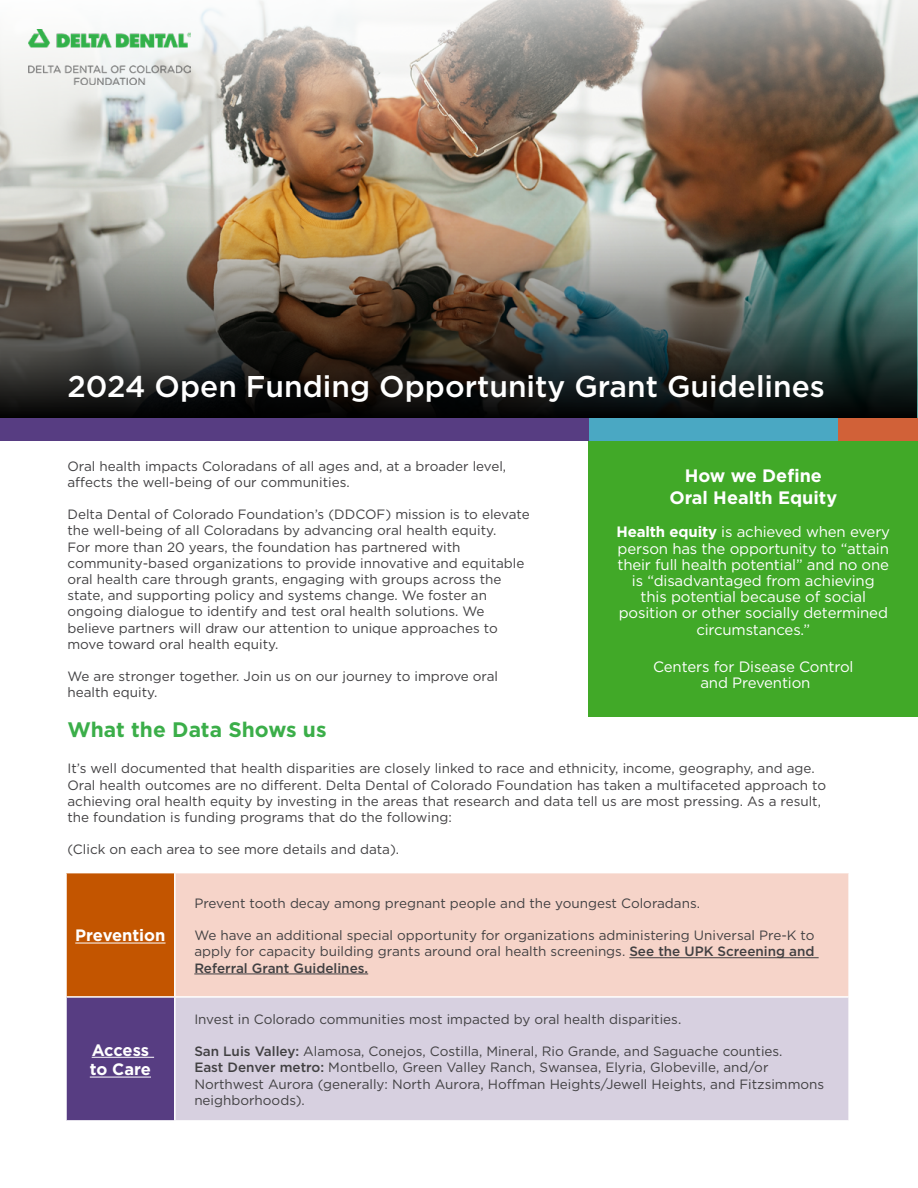
<style>
.page{position:relative;width:918px;height:1188px;background:#fff}
.page>*{position:absolute;margin:0;border:0;box-sizing:border-box;transform-origin:0 0}
.t1{font:500 30px "Gotham";color:#fff}
.t2{font:700 21px "Gotham";color:#3bae49}
.t3{font:700 18px/21.6px "Gotham";color:#fff;text-align:center}
.t4{font:700 16.5px/19.8px "Gotham";letter-spacing:-.005em;color:#fff}
.t5{font:15px/16.2px "Gotham";letter-spacing:-.01em;color:#fff;text-align:center}
.t6{font:13.5px/16.2px "Gotham";color:#414042}
.s1{font-weight:700}
.s2{font-weight:500}
</style>
<div class="page">
<img style="left:0;top:209px;width:918px;height:209px">
<img style="left:0;top:218px;width:917px;height:200px">
<div style="left:589px;top:441px;width:329px;height:276px;background:#41a928"></div>
<div style="left:589px;top:418px;width:249px;height:23px;background:#4aa8c3"></div>
<div style="left:838px;top:418px;width:80px;height:23px;background:#d16138"></div>
<div style="left:0;top:418px;width:589px;height:23px;background:#573d82"></div>
<div style="left:66px;top:873px;width:109px;height:124px;background:#c35500"></div>
<div style="left:175px;top:873px;width:674px;height:124px;background:#f6d4c9"></div>
<div style="left:66px;top:997px;width:109px;height:124px;background:#573d82"></div>
<div style="left:175px;top:997px;width:674px;height:124px;background:#d7d0e0"></div>
<hr style="left:65px;top:873px;width:2px;height:123px;background:#fff">
<hr style="left:174px;top:873px;width:2px;height:123px;background:#fff">
<hr style="left:848px;top:873px;width:2px;height:123px;background:#fff">
<hr style="left:65px;top:996px;width:110px;height:2px;background:#fff">
<hr style="left:65px;top:998px;width:2px;height:122px;background:#fff">
<hr style="left:175px;top:996px;width:675px;height:2px;background:#fff">
<hr style="left:174px;top:998px;width:2px;height:122px;background:#fff">
<hr style="left:848px;top:998px;width:2px;height:122px;background:#fff">
<hr style="left:65px;top:1120px;width:110px;height:2px;background:#fff">
<hr style="left:175px;top:1120px;width:675px;height:2px;background:#fff">
<hr style="left:75px;top:943px;width:91px;height:1px;background:#fff">
<hr style="left:629px;top:957px;width:190px;height:1px;background:#414042">
<hr style="left:194px;top:974px;width:174px;height:1px;background:#414042">
<hr style="left:92px;top:1057px;width:62px;height:1px;background:#fff">
<hr style="left:90px;top:1077px;width:61px;height:1px;background:#fff">
<img style="left:0;top:0;width:918px;height:209px">
<img style="left:28px;top:29px;width:162px;height:55px">
<h1 class="t1" style="left:68px;top:367px;width:759px">2024 Open Funding Opportunity Grant Guidelines</h1>
<p class="t6" style="left:68px;top:457px;width:440px">Oral health impacts Coloradans of all ages and, at a broader level, affects the well-being of our communities.</p>
<p class="t6" style="left:68px;top:506px;width:464px">Delta Dental of Colorado Foundation’s (DDCOF) mission is to elevate the well-being of all Coloradans by advancing oral health equity.<br>For more than 20 years, the foundation has partnered with community-based organizations to provide innovative and equitable oral health care through grants, engaging with groups across the state, and supporting policy and systems change. We foster an ongoing dialogue to identify and test oral health solutions. We believe partners will draw our attention to unique approaches to move toward oral health equity.</p>
<p class="t6" style="left:68px;top:668px;width:432px">We are stronger together. Join us on our journey to improve oral health equity.</p>
<h2 class="t2" style="left:68px;top:716px;width:261px">What the Data Shows us</h2>
<h3 class="t3" style="left:669px;top:465px;width:169px">How we Define<br>Oral Health Equity</h3>
<p class="t5" style="left:616px;top:524px;width:275px"><span class="s1">Health equity</span> is achieved when every person has the opportunity to “attain their full health potential” and no one is “disadvantaged from achieving<br>this potential because of social position or other socially determined circumstances.”</p>
<p class="t5" style="left:653px;top:658px;width:202px">Centers for Disease Control and Prevention</p>
<p class="t6" style="left:68px;top:760px;width:760px">It’s well documented that health disparities are closely linked to race and ethnicity, income, geography, and age.<br>Oral health outcomes are no different. Delta Dental of Colorado Foundation has taken a multifaceted approach to achieving oral health equity by investing in the areas that research and data tell us are most pressing. As a result, the foundation is funding programs that do the following:</p>
<p class="t6" style="left:68px;top:841px;width:333px">(Click on each area to see more details and data).</p>
<p class="t4" style="left:75px;top:926px;width:92px">Prevention</p>
<p class="t4" style="left:90px;top:1040px;width:63px">Access to Care</p>
<p class="t6" style="left:194px;top:895px;width:507px">Prevent tooth decay among pregnant people and the youngest Coloradans.</p>
<p class="t6" style="left:194px;top:927px;width:622px;text-align:justify">We have an additional special opportunity for organizations administering Universal Pre-K to apply for capacity building grants around oral health screenings. <span class="s2">See the UPK Screening and Referral Grant Guidelines.</span></p>
<p class="t6" style="left:194px;top:1011px;width:488px">Invest in Colorado communities most impacted by oral health disparities.</p>
<p class="t6" style="left:194px;top:1043px;width:632px"><span class="s2">San Luis Valley:</span> Alamosa, Conejos, Costilla, Mineral, Rio Grande, and Saguache counties.<br><span class="s2">East Denver metro:</span> Montbello, Green Valley Ranch, Swansea, Elyria, Globeville, and/or Northwest Aurora (generally: North Aurora, Hoffman Heights/Jewell Heights, and Fitzsimmons neighborhoods).</p>
</div>
